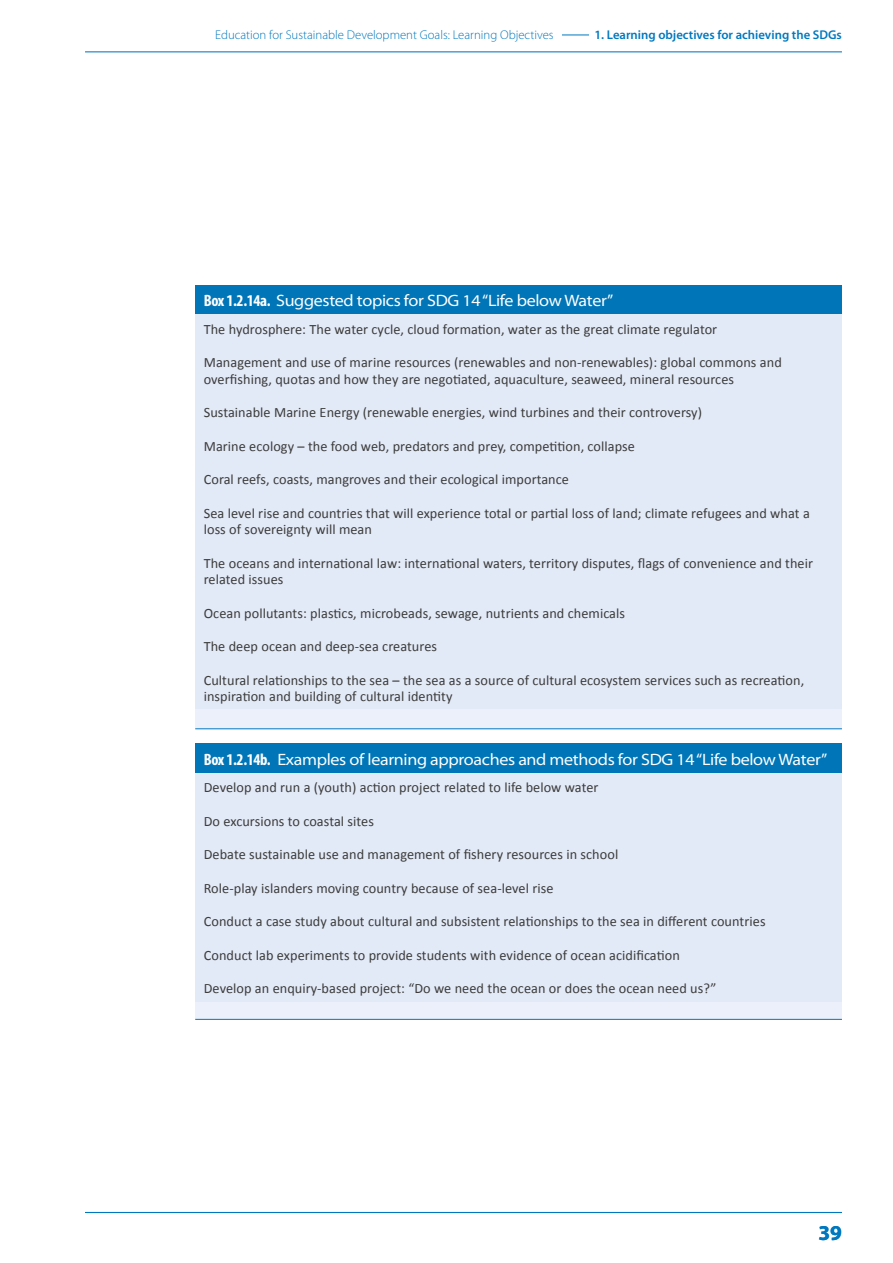
<style>
.page{position:relative;width:893px;height:1263px;background:#fff}
.page>*{position:absolute;margin:0;border:0;box-sizing:border-box;transform-origin:0 0}
.t1{font:700 21.15px "Myriad Pro";color:#0078bf}
.t2{font:semi-expanded 16.5px "Myriad Pro";letter-spacing:-.02em;color:#fff}
.t3{font:14.25px/16.5px "Calibri";letter-spacing:.005em;color:#3c3c3b}
.t4{font:300 12.75px "Myriad Pro";color:#0078bf}
.t5{font:600 12.75px "Myriad Pro";color:#0078bf}
.s1{font-weight:700;font-stretch:condensed}
</style>
<div class="page">
<hr style="left:85px;top:51px;width:757px;height:1px;background:#0078bf">
<svg style="left:562px;top:35px;width:27px;height:1px"></svg>
<hr style="left:85px;top:1212px;width:757px;height:1px;background:#0078bf">
<div style="left:195px;top:285px;width:647px;height:29px;background:#0076b8"></div>
<div style="left:195px;top:314px;width:647px;height:396px;background:#e2e9f7"></div>
<div style="left:195px;top:710px;width:647px;height:19px;background:#ecf0fa"></div>
<hr style="left:195px;top:728px;width:647px;height:1px;background:#0078bf">
<div style="left:195px;top:744px;width:647px;height:29px;background:#0076b8"></div>
<div style="left:195px;top:773px;width:647px;height:229px;background:#e2e9f7"></div>
<div style="left:195px;top:1002px;width:647px;height:17px;background:#ecf0fa"></div>
<hr style="left:195px;top:1019px;width:647px;height:1px;background:#0078bf">
<p class="t4" style="left:215px;top:27px;width:340px">Education for Sustainable Development Goals: Learning Objectives</p>
<p class="t5" style="left:594px;top:28px;width:249px">1. Learning objectives for achieving the SDGs</p>
<p class="t2" style="left:204px;top:291px;width:411px"><span class="s1">Box 1.2.14a.</span> Suggested topics for SDG 14 “Life below Water”</p>
<p class="t3" style="left:204px;top:321px;width:515px">The hydrosphere: The water cycle, cloud formation, water as the great climate regulator</p>
<p class="t3" style="left:204px;top:354px;width:580px">Management and use of marine resources (renewables and non-renewables): global commons and overfishing, quotas and how they are negotiated, aquaculture, seaweed, mineral resources</p>
<p class="t3" style="left:204px;top:404px;width:500px">Sustainable Marine Energy (renewable energies, wind turbines and their controversy)</p>
<p class="t3" style="left:204px;top:438px;width:433px">Marine ecology – the food web, predators and prey, competition, collapse</p>
<p class="t3" style="left:204px;top:471px;width:367px">Coral reefs, coasts, mangroves and their ecological importance</p>
<p class="t3" style="left:204px;top:505px;width:608px">Sea level rise and countries that will experience total or partial loss of land; climate refugees and what a loss of sovereignty will mean</p>
<p class="t3" style="left:204px;top:555px;width:611px">The oceans and international law: international waters, territory disputes, flags of convenience and their related issues</p>
<p class="t3" style="left:204px;top:605px;width:423px">Ocean pollutants: plastics, microbeads, sewage, nutrients and chemicals</p>
<p class="t3" style="left:204px;top:638px;width:235px">The deep ocean and deep-sea creatures</p>
<p class="t3" style="left:204px;top:672px;width:602px">Cultural relationships to the sea – the sea as a source of cultural ecosystem services such as recreation, inspiration and building of cultural identity</p>
<p class="t2" style="left:204px;top:750px;width:625px"><span class="s1">Box 1.2.14b.</span> Examples of learning approaches and methods for SDG 14 “Life below Water”</p>
<p class="t3" style="left:204px;top:779px;width:396px">Develop and run a (youth) action project related to life below water</p>
<p class="t3" style="left:204px;top:813px;width:172px">Do excursions to coastal sites</p>
<p class="t3" style="left:204px;top:846px;width:416px">Debate sustainable use and management of fishery resources in school</p>
<p class="t3" style="left:204px;top:880px;width:351px">Role-play islanders moving country because of sea-level rise</p>
<p class="t3" style="left:204px;top:913px;width:563px">Conduct a case study about cultural and subsistent relationships to the sea in different countries</p>
<p class="t3" style="left:204px;top:947px;width:478px">Conduct lab experiments to provide students with evidence of ocean acidification</p>
<p class="t3" style="left:204px;top:980px;width:514px">Develop an enquiry-based project: “Do we need the ocean or does the ocean need us?”</p>
<h1 class="t1" style="left:819px;top:1221px;width:25px">39</h1>
</div>
